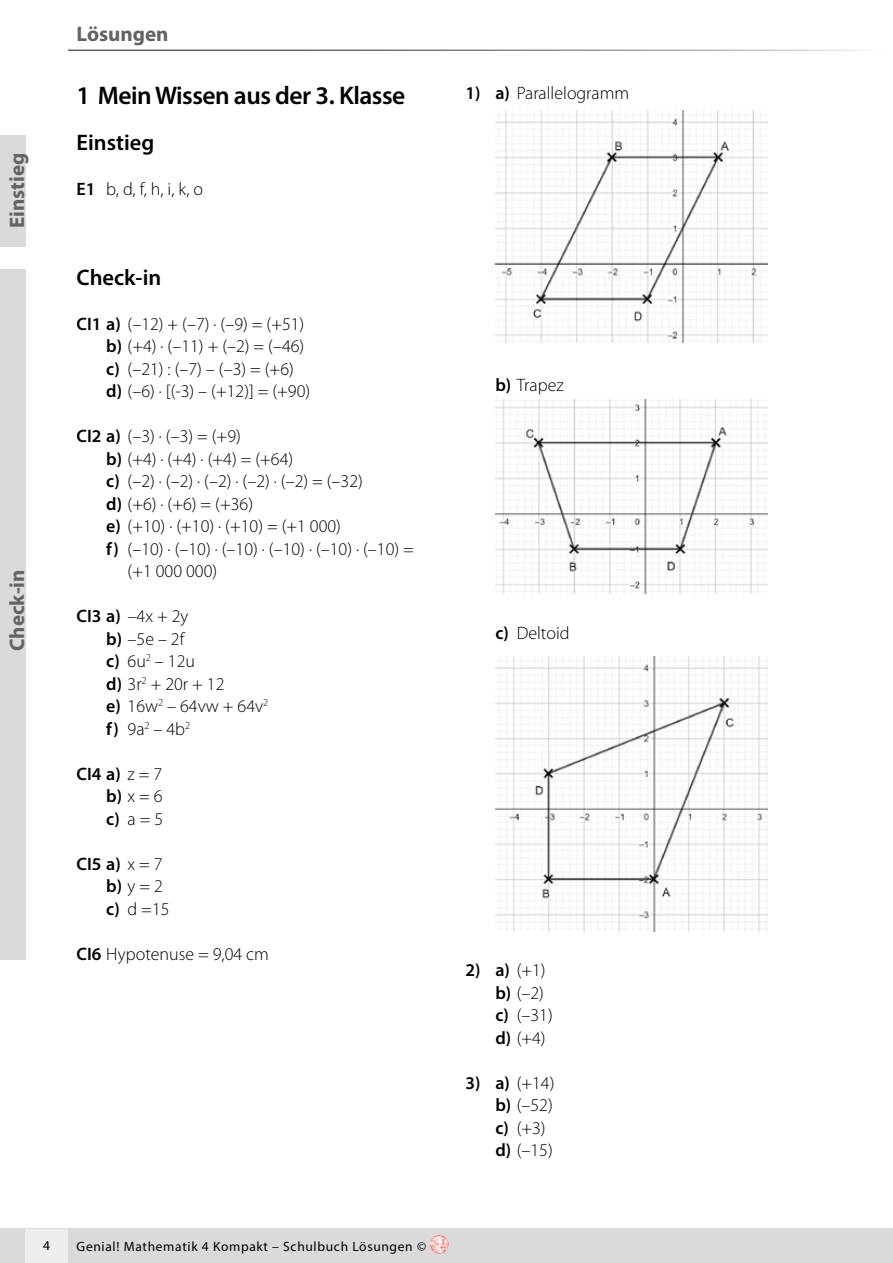
<style>
.page{position:relative;width:893px;height:1263px;background:#fff}
.page>*{position:absolute;margin:0;border:0;box-sizing:border-box;transform-origin:0 0}
.t1{font:600 25.5px "Myriad Pro";letter-spacing:-.02em;color:#000}
.t2{font:600 22.5px "Myriad Pro";color:#000}
.t3{font:700 21px "Myriad Pro";color:#646363}
.t4{font:300 18px/22.5px "Myriad Pro";color:#000}
.t5{font:600 18px/22.5px "Myriad Pro";color:#000;text-align:justify}
.t6{font:13.5px "Myriad Pro";letter-spacing:.05em;color:#000}
.s1{font-weight:600}
.s2{font-weight:300}
</style>
<div class="page">
<hr style="left:68px;top:50px;width:825px;height:1px;background:#646363">
<div style="left:0;top:1229px;width:893px;height:34px;background:#dadada"></div>
<img style="left:430px;top:1235px;width:19px;height:19px;border-radius:9px">
<div style="left:26px;top:1229px;width:42px;height:34px;background:#ededed"></div>
<img style="left:495px;top:110px;width:272px;height:232px">
<img style="left:495px;top:399px;width:272px;height:195px">
<img style="left:495px;top:657px;width:272px;height:274px">
<div style="left:0;top:135px;width:26px;height:112px;background:#dadada"></div>
<div style="left:0;top:269px;width:26px;height:691px;background:#dadada"></div>
<p class="t3" style="left:3px;top:228px;width:77px;rotate:-90deg">Einstieg</p>
<p class="t3" style="left:3px;top:651px;width:83px;rotate:-90deg">Check-in</p>
<p class="t3" style="left:77px;top:21px;width:94px">Lösungen</p>
<h1 class="t1" style="left:77px;top:79px;width:330px">1 Mein Wissen aus der 3. Klasse</h1>
<p class="t2" style="left:77px;top:128px;width:79px">Einstieg</p>
<p class="t4" style="left:77px;top:178px;width:128px"><span class="s1">E1</span> b, d, f, h, i, k, o</p>
<p class="t2" style="left:77px;top:263px;width:86px">Check-in</p>
<p class="t4" style="left:106px;top:312px;width:205px;text-indent:-30px"><span class="s1">CI1 a)</span> (–12) + (–7) ∙ (–9) = (+51) <span class="s1">b)</span> (+4) ∙ (–11) + (–2) = (–46) <span class="s1">c)</span> (–21) : (–7) – (–3) = (+6) <span class="s1">d)</span> (–6) ∙ [(-3) – (+12)] = (+90)</p>
<p class="t4" style="left:77px;top:425px;width:166px"><span class="s1">CI2 a)</span> (–3) ∙ (–3) = (+9)</p>
<p class="t4" style="left:106px;top:447px;width:188px"><span class="s1">b)</span> (+4) ∙ (+4) ∙ (+4) = (+64)</p>
<p class="t4" style="left:106px;top:470px;width:258px"><span class="s1">c)</span> (–2) ∙ (–2) ∙ (–2) ∙ (–2) ∙ (–2) = (–32)</p>
<p class="t4" style="left:106px;top:492px;width:148px"><span class="s1">d)</span> (+6) ∙ (+6) = (+36)</p>
<p class="t4" style="left:106px;top:515px;width:236px"><span class="s1">e)</span> (+10) ∙ (+10) ∙ (+10) = (+1 000)</p>
<p class="t4" style="left:106px;top:537px;width:309px"><span class="s1">f)</span> (–10) ∙ (–10) ∙ (–10) ∙ (–10) ∙ (–10) ∙ (–10) =</p>
<p class="t4" style="left:128px;top:560px;width:91px">(+1 000 000)</p>
<p class="t4" style="left:106px;top:605px;width:164px;text-indent:-30px"><span class="s1">CI3 a)</span> –4x + 2y<br><span class="s1">b)</span> –5e – 2f<br><span class="s1">c)</span> 6u<sup>2</sup> – 12u<br><span class="s1">d)</span> 3r<sup>2</sup> + 20r + 12<br><span class="s1">e)</span> 16w<sup>2</sup> – 64vw + 64v<sup>2 </sup><span class="s1">f)</span> 9a<sup>2</sup> – 4b<sup>2</sup></p>
<p class="t5" style="left:106px;top:762px;width:58px;text-indent:-30px">CI4 a) <span class="s2">z = 7 </span>b) <span class="s2">x = 6 </span>c) <span class="s2">a = 5</span></p>
<p class="t4" style="left:106px;top:852px;width:65px;text-indent:-30px"><span class="s1">CI5 a)</span> x = 7 <span class="s1">b)</span> y = 2 <span class="s1">c)</span> d =15</p>
<p class="t4" style="left:77px;top:942px;width:194px"><span class="s1">CI6</span> Hypotenuse = 9,04 cm</p>
<p class="t6" style="left:43px;top:1237px;width:8px">4</p>
<p class="t6" style="left:77px;top:1238px;width:351px">Genial! Mathematik 4 Kompakt – Schulbuch Lösungen ©</p>
<p class="t4" style="left:466px;top:81px;width:165px"><span class="s1">1) a)</span> Parallelogramm</p>
<p class="t4" style="left:495px;top:374px;width:70px"><span class="s1">b)</span> Trapez</p>
<p class="t4" style="left:495px;top:621px;width:76px"><span class="s1">c)</span> Deltoid</p>
<p class="t4" style="left:495px;top:959px;width:59px;text-indent:-30px"><span class="s1">2) a)</span> (+1) <span class="s1">b)</span> (–2) <span class="s1">c)</span> (–31) <span class="s1">d)</span> (+4)</p>
<p class="t4" style="left:495px;top:1071px;width:61px;text-indent:-30px"><span class="s1">3) a)</span> (+14) <span class="s1">b)</span> (–52) <span class="s1">c)</span> (+3) <span class="s1">d)</span> (–15)</p>
</div>
